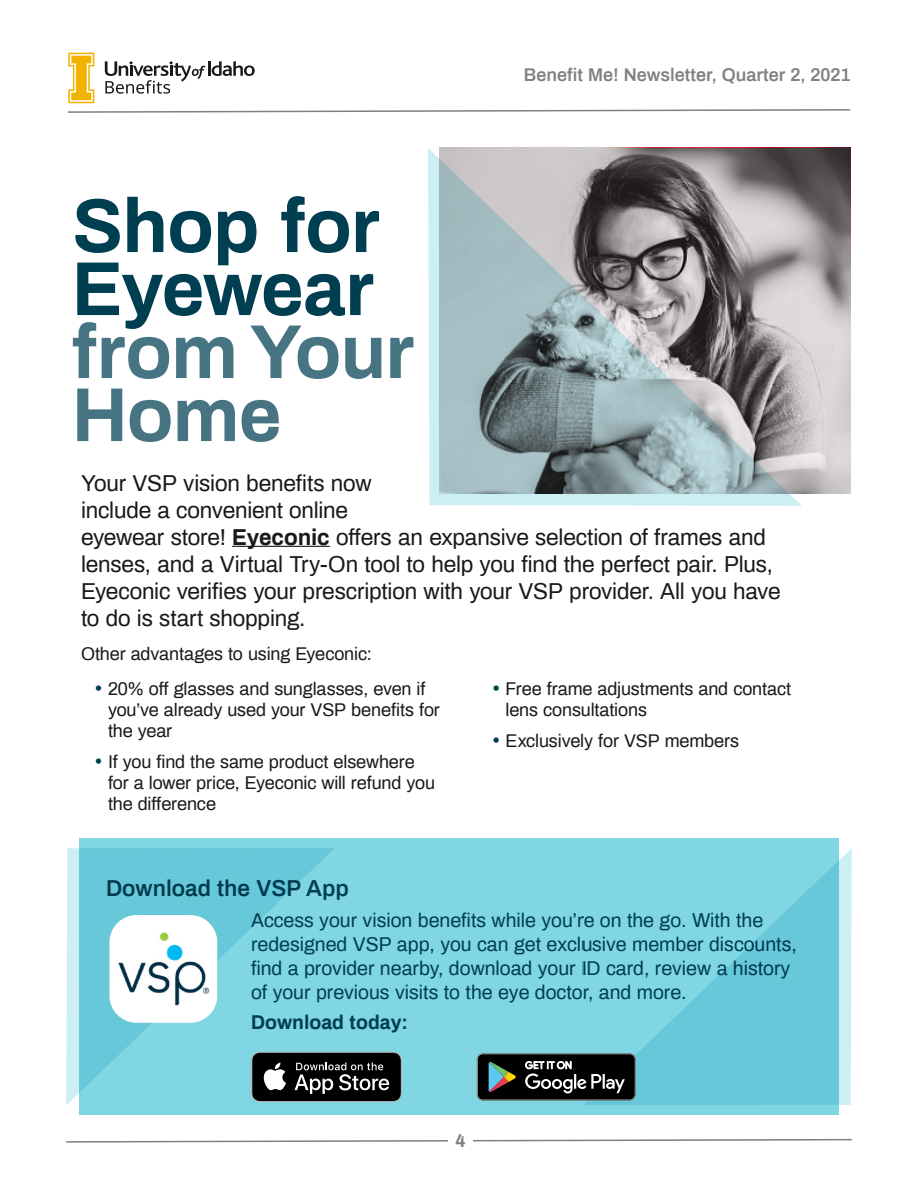
<style>
.page{position:relative;width:918px;height:1188px;background:#fff}
.page>*{position:absolute;margin:0;border:0;box-sizing:border-box;transform-origin:0 0}
.Header_1{font:700 76.5px/63px "Archivo";letter-spacing:-.02em;color:#003e51}
.Header_1-2{font:700 76.5px/63px "Archivo";letter-spacing:-.02em;color:#477482}
.Intro_Text{font:22.5px/27px "Archivo";letter-spacing:-.005em;color:#191919}
.Callout_header{font:600 22.5px "Archivo";color:#003e51}
.Callout_body{font:19.5px/24px "Archivo";color:#003e51}
.Callout_body-2{font:700 19.5px "Archivo";color:#003e51}
.Intro_Text-2{font:18px/21px "Archivo";letter-spacing:-.005em;color:#191919}
.t1{font:600 18px "Archivo";color:#808080}
.t2{font:700 18px "Archivo";color:#808080}
.s1{font-weight:700}
.s2{color:#003e51}
</style>
<div class="page">
<hr style="left:232px;top:546px;width:98px;height:1px;background:#191919">
<div style="left:79px;top:838px;width:759px;height:277px;background:#80d6e3"></div>
<svg style="left:802px;top:148px;width:48px;height:346px;background:#aeaaab"></svg>
<svg style="left:335px;top:1052px;width:67px;height:50px;background:#292a2a"></svg>
<svg style="left:66px;top:848px;width:269px;height:257px"></svg>
<svg style="left:584px;top:848px;width:268px;height:257px"></svg>
<svg style="left:476px;top:1052px;width:167px;height:50px"></svg>
<svg style="left:477px;top:1053px;width:159px;height:47px;background:#2b2d2c"></svg>
<img style="left:110px;top:915px;width:107px;height:108px">
<svg style="left:428px;top:148px;width:374px;height:358px;background:#97a0a3"></svg>
<svg style="left:67px;top:53px;width:784px;height:60px"></svg>
<svg style="left:66px;top:1138px;width:786px;height:5px"></svg>
<div style="left:448px;top:1126px;width:25px;height:29px;background:#fff"></div>
<p class="Header_1" style="left:72px;top:191px;width:310px">Shop for<br>Eyewear</p>
<p class="Header_1-2" style="left:72px;top:317px;width:344px">from Your<br>Home</p>
<p class="t1" style="left:524px;top:62px;width:328px">Benefit Me! Newsletter, Quarter 2, 2021</p>
<p class="Intro_Text" style="left:81px;top:468px;width:701px">Your VSP vision benefits now<br>include a convenient online<br>eyewear store! <span class="s1">Eyeconic</span> offers an expansive selection of frames and lenses, and a Virtual Try-On tool to help you find the perfect pair. Plus, Eyeconic verifies your prescription with your VSP provider. All you have to do is start shopping.</p>
<p class="Intro_Text-2" style="left:81px;top:642px;width:292px">Other advantages to using Eyeconic:</p>
<p class="Intro_Text-2" style="left:108px;top:677px;width:333px;text-indent:-14px"><span class="s2">•</span> 20% off glasses and sunglasses, even if you’ve already used your VSP benefits for the year</p>
<p class="Intro_Text-2" style="left:108px;top:750px;width:329px;text-indent:-14px"><span class="s2">•</span> If you find the same product elsewhere for a lower price, Eyeconic will refund you the difference</p>
<p class="Intro_Text-2" style="left:506px;top:677px;width:287px;text-indent:-14px"><span class="s2">•</span> Free frame adjustments and contact lens consultations</p>
<p class="Intro_Text-2" style="left:492px;top:729px;width:249px"><span class="s2">•</span> Exclusively for VSP members</p>
<p class="Callout_header" style="left:106px;top:872px;width:244px">Download the VSP App</p>
<p class="Callout_body" style="left:251px;top:907px;width:547px">Access your vision benefits while you’re on the go. With the redesigned VSP app, you can get exclusive member discounts, find a provider nearby, download your ID card, review a history of your previous visits to the eye doctor, and more.</p>
<p class="Callout_body-2" style="left:251px;top:1008px;width:159px">Download today:</p>
<p class="t2" style="left:456px;top:1127px;width:12px">4</p>
</div>
